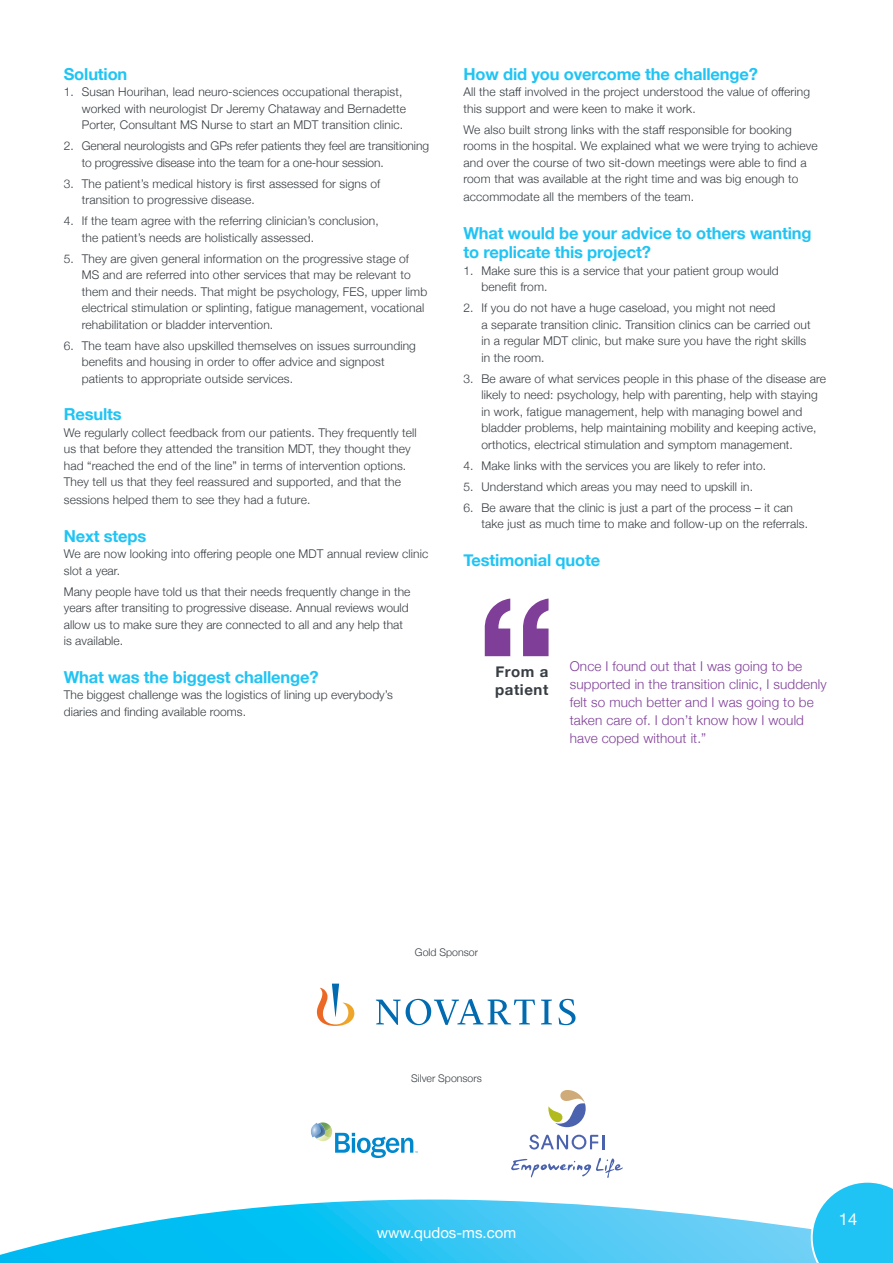
<style>
.page{position:relative;width:893px;height:1263px;background:#fff}
.page>*{position:absolute;margin:0;border:0;box-sizing:border-box;transform-origin:0 0}
.t1{font:700 16.5px/19.5px "Helvetica Neue";letter-spacing:-.01em;color:#20c4f4}
.t2{font:16.5px "Helvetica Neue";color:#fff}
.t3{font:15px "Helvetica Neue";color:#fff}
.t4{font:700 15px/18px "Helvetica Neue";letter-spacing:.04em;color:#373d42}
.t5{font:300 13.5px/18px "Helvetica Neue";letter-spacing:.01em;color:#7f3f98}
.t6{font:300 12px/16.5px "Helvetica Neue";letter-spacing:.01em;color:#373d42}
.t7{font:300 12px/16.5px "Helvetica Neue";letter-spacing:-.01em;color:#373d42}
.t8{font:300 10.5px "Helvetica Neue";color:#373d42}
</style>
<div class="page">
<svg style="left:0;top:1199px;width:811px;height:64px"></svg>
<svg style="left:310px;top:1122px;width:108px;height:36px"></svg>
<svg style="left:529px;top:1134px;width:75px;height:15px"></svg>
<svg style="left:548px;top:1090px;width:38px;height:37px"></svg>
<svg style="left:511px;top:1158px;width:112px;height:20px"></svg>
<svg style="left:317px;top:984px;width:258px;height:42px"></svg>
<svg style="left:811px;top:1182px;width:82px;height:81px;background:#3eccf5"></svg>
<svg style="left:485px;top:598px;width:64px;height:58px"></svg>
<h1 class="t1" style="left:64px;top:65px;width:65px">Solution</h1>
<p class="t6" style="left:82px;top:83px;width:326px;text-indent:-18px">1. Susan Hourihan, lead neuro-sciences occupational therapist, worked with neurologist Dr Jeremy Chataway and Bernadette<br>Porter, Consultant MS Nurse to start an MDT transition clinic.</p>
<p class="t7" style="left:82px;top:137px;width:349px;text-indent:-18px">2. General neurologists and GPs refer patients they feel are transitioning to progressive disease into the team for a one-hour session.</p>
<p class="t6" style="left:82px;top:174px;width:300px;text-indent:-18px">3. The patient’s medical history is first assessed for signs of transition to progressive disease.</p>
<p class="t6" style="left:82px;top:212px;width:298px;text-indent:-18px">4. If the team agree with the referring clinician’s conclusion, the patient’s needs are holistically assessed.</p>
<p class="t6" style="left:82px;top:249px;width:347px;text-indent:-18px">5. They are given general information on the progressive stage of MS and are referred into other services that may be relevant to them and their needs. That might be psychology, FES, upper limb electrical stimulation or splinting, fatigue management, vocational rehabilitation or bladder intervention.</p>
<p class="t6" style="left:82px;top:336px;width:336px;text-indent:-18px">6. The team have also upskilled themselves on issues surrounding benefits and housing in order to offer advice and signpost patients to appropriate outside services.</p>
<h1 class="t1" style="left:64px;top:405px;width:59px">Results</h1>
<p class="t6" style="left:64px;top:423px;width:354px">We regularly collect feedback from our patients. They frequently tell us that before they attended the transition MDT, they thought they had “reached the end of the line” in terms of intervention options.<br>They tell us that they feel reassured and supported, and that the</p>
<p class="t6" style="left:64px;top:491px;width:248px">sessions helped them to see they had a future.</p>
<h1 class="t1" style="left:64px;top:527px;width:84px">Next steps</h1>
<p class="t6" style="left:64px;top:545px;width:366px">We are now looking into offering people one MDT annual review clinic slot a year.</p>
<p class="t6" style="left:64px;top:582px;width:348px">Many people have told us that their needs frequently change in the years after transiting to progressive disease. Annual reviews would allow us to make sure they are connected to all and any help that is available.</p>
<h1 class="t1" style="left:64px;top:668px;width:256px">What was the biggest challenge?</h1>
<p class="t6" style="left:64px;top:686px;width:330px">The biggest challenge was the logistics of lining up everybody’s diaries and finding available rooms.</p>
<h1 class="t1" style="left:463px;top:65px;width:296px">How did you overcome the challenge?</h1>
<p class="t6" style="left:463px;top:83px;width:348px">All the staff involved in the project understood the value of offering this support and were keen to make it work.</p>
<p class="t6" style="left:463px;top:120px;width:356px">We also built strong links with the staff responsible for booking rooms in the hospital. We explained what we were trying to achieve and over the course of two sit-down meetings were able to find a room that was available at the right time and was big enough to</p>
<p class="t6" style="left:463px;top:188px;width:232px">accommodate all the members of the team.</p>
<h1 class="t1" style="left:463px;top:224px;width:350px">What would be your advice to others wanting to replicate this project?</h1>
<p class="t6" style="left:481px;top:261px;width:299px;text-indent:-18px">1. Make sure this is a service that your patient group would benefit from.</p>
<p class="t6" style="left:481px;top:299px;width:331px;text-indent:-18px">2. If you do not have a huge caseload, you might not need<br>a separate transition clinic. Transition clinics can be carried out in a regular MDT clinic, but make sure you have the right skills in the room.</p>
<p class="t6" style="left:481px;top:369px;width:346px;text-indent:-18px">3. Be aware of what services people in this phase of the disease are likely to need: psychology, help with parenting, help with staying in work, fatigue management, help with managing bowel and bladder problems, help maintaining mobility and keeping active, orthotics, electrical stimulation and symptom management.</p>
<p class="t6" style="left:463px;top:456px;width:304px">4. Make links with the services you are likely to refer into.</p>
<p class="t6" style="left:463px;top:477px;width:291px">5. Understand which areas you may need to upskill in.</p>
<p class="t6" style="left:481px;top:498px;width:328px;text-indent:-18px">6. Be aware that the clinic is just a part of the process – it can take just as much time to make and follow-up on the referrals.</p>
<h1 class="t1" style="left:463px;top:551px;width:138px">Testimonial quote</h1>
<p class="t4" style="left:495px;top:663px;width:55px">From a patient</p>
<p class="t5" style="left:570px;top:656px;width:258px">Once I found out that I was going to be supported in the transition clinic, I suddenly felt so much better and I was going to be taken care of. I don’t know how I would have coped without it.”</p>
<p class="t8" style="left:415px;top:944px;width:65px">Gold Sponsor</p>
<p class="t8" style="left:411px;top:1069px;width:72px">Silver Sponsors</p>
<p class="t3" style="left:377px;top:1222px;width:141px">www.qudos-ms.com</p>
<h1 class="t2" style="left:839px;top:1207px;width:20px">14</h1>
</div>
